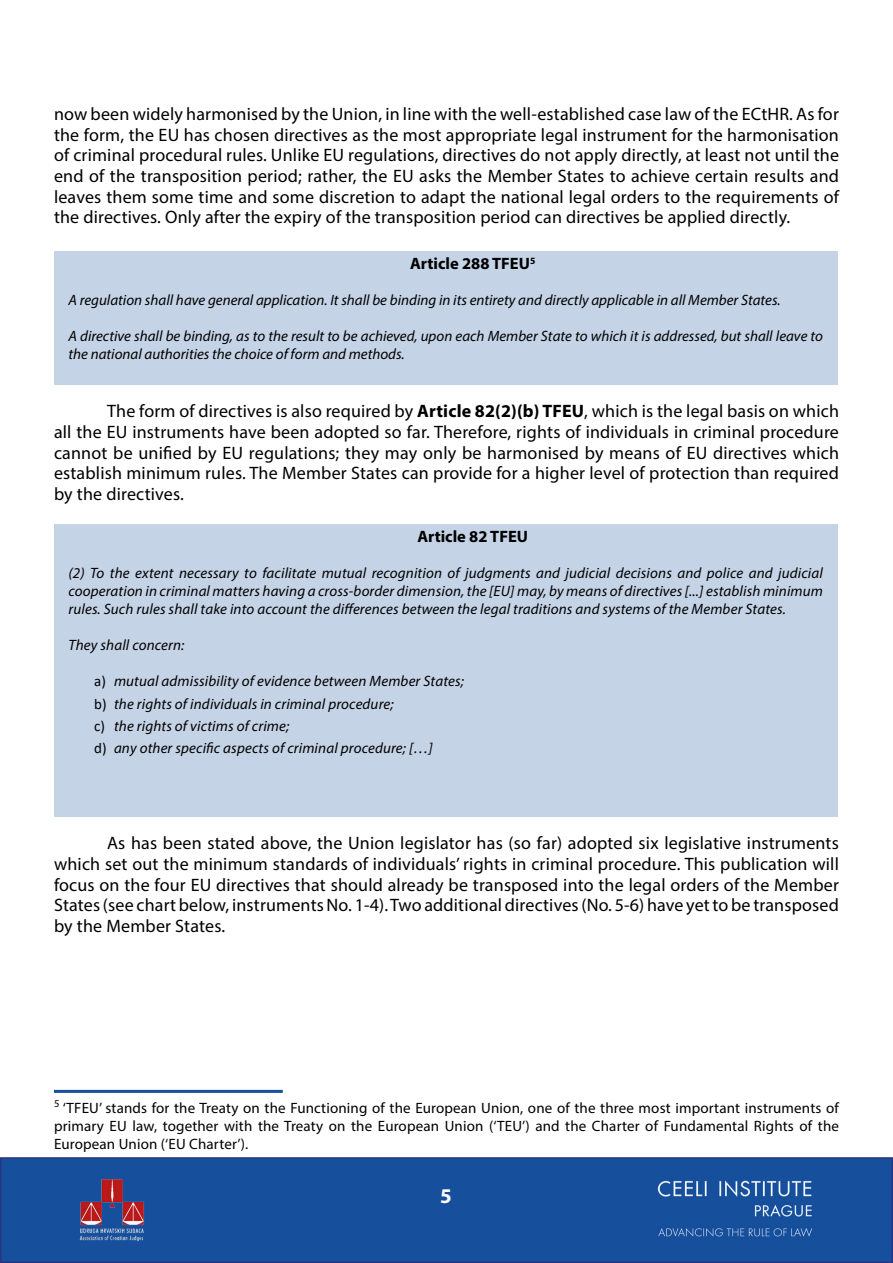
<style>
.page{position:relative;width:893px;height:1263px;background:#fff}
.page>*{position:absolute;margin:0;border:0;box-sizing:border-box;transform-origin:0 0}
.t1{font:700 21px "Myriad Pro";color:#fff}
.t2{font:18px/20.7px "Myriad Pro";letter-spacing:.01em;color:#000;text-align:justify}
.t3{font:700 16.5px "Myriad Pro";color:#000}
.t4{font:italic 15px/18px "Myriad Pro";color:#000}
.t5{font:15px/18px "Myriad Pro";letter-spacing:.01em;color:#000;text-align:justify}
.s1{font-weight:700}
.s2{font-family:"Calibri";font-style:normal}
</style>
<div class="page">
<div style="left:54px;top:251px;width:783px;height:134px;background:#c5d3e6"></div>
<div style="left:54px;top:524px;width:783px;height:292px;background:#c5d3e6"></div>
<div style="left:1px;top:1158px;width:891px;height:104px;background:#164f9c"></div>
<div style="left:0;top:1157px;width:893px;height:106px;border:2px solid #283583"></div>
<hr style="left:54px;top:1090px;width:229px;height:3px;background:#164f9c">
<img style="left:657px;top:1180px;width:156px;height:57px">
<img style="left:79px;top:1179px;width:65px;height:63px">
<p class="t2" style="left:54px;top:103px;width:787px">now been widely harmonised by the Union, in line with the well-established case law of the ECtHR. As for the form, the EU has chosen directives as the most appropriate legal instrument for the harmonisation of criminal procedural rules. Unlike EU regulations, directives do not apply directly, at least not until the end of the transposition period; rather, the EU asks the Member States to achieve certain results and leaves them some time and some discretion to adapt the national legal orders to the requirements of the directives. Only after the expiry of the transposition period can directives be applied directly.</p>
<p class="t3" style="left:410px;top:253px;width:127px">Article 288 TFEU<sup>5</sup></p>
<p class="t4" style="left:69px;top:291px;width:714px">A regulation shall have general application. It shall be binding in its entirety and directly applicable in all Member States.</p>
<p class="t4" style="left:69px;top:327px;width:756px">A directive shall be binding, as to the result to be achieved, upon each Member State to which it is addressed, but shall leave to the national authorities the choice of form and methods.</p>
<p class="t2" style="left:54px;top:401px;width:786px;text-indent:53px">The form of directives is also required by <span class="s1">Article 82(2)(b) TFEU</span>, which is the legal basis on which all the EU instruments have been adopted so far. Therefore, rights of individuals in criminal procedure cannot be unified by EU regulations; they may only be harmonised by means of EU directives which establish minimum rules. The Member States can provide for a higher level of protection than required by the directives.</p>
<p class="t3" style="left:417px;top:526px;width:112px">Article 82 TFEU</p>
<p class="t4" style="left:69px;top:564px;width:756px;text-align:justify">(2) To the extent necessary to facilitate mutual recognition of judgments and judicial decisions and police and judicial cooperation in criminal matters having a cross-border dimension, the [EU] may, by means of directives [...] establish minimum rules. Such rules shall take into account the differences between the legal traditions and systems of the Member States.</p>
<p class="t4" style="left:69px;top:636px;width:117px">They shall concern:</p>
<p class="t4" style="left:94px;top:670px;width:371px;line-height:22.2px"><span class="s2">a)</span> mutual admissibility of evidence between Member States; <span class="s2">b)</span> the rights of individuals in criminal procedure;<br><span class="s2">c)</span> the rights of victims of crime;<br><span class="s2">d)</span> any other specific aspects of criminal procedure; […]</p>
<p class="t2" style="left:54px;top:832px;width:786px;text-indent:53px">As has been stated above, the Union legislator has (so far) adopted six legislative instruments which set out the minimum standards of individuals’ rights in criminal procedure. This publication will focus on the four EU directives that should already be transposed into the legal orders of the Member States (see chart below, instruments No. 1-4). Two additional directives (No. 5-6) have yet to be transposed by the Member States.</p>
<p class="t5" style="left:54px;top:1098px;width:786px"><sup>5</sup> ‘TFEU’ stands for the Treaty on the Functioning of the European Union, one of the three most important instruments of primary EU law, together with the Treaty on the European Union (‘TEU’) and the Charter of Fundamental Rights of the European Union (‘EU Charter’).</p>
<p class="t1" style="left:440px;top:1183px;width:13px">5</p>
</div>
